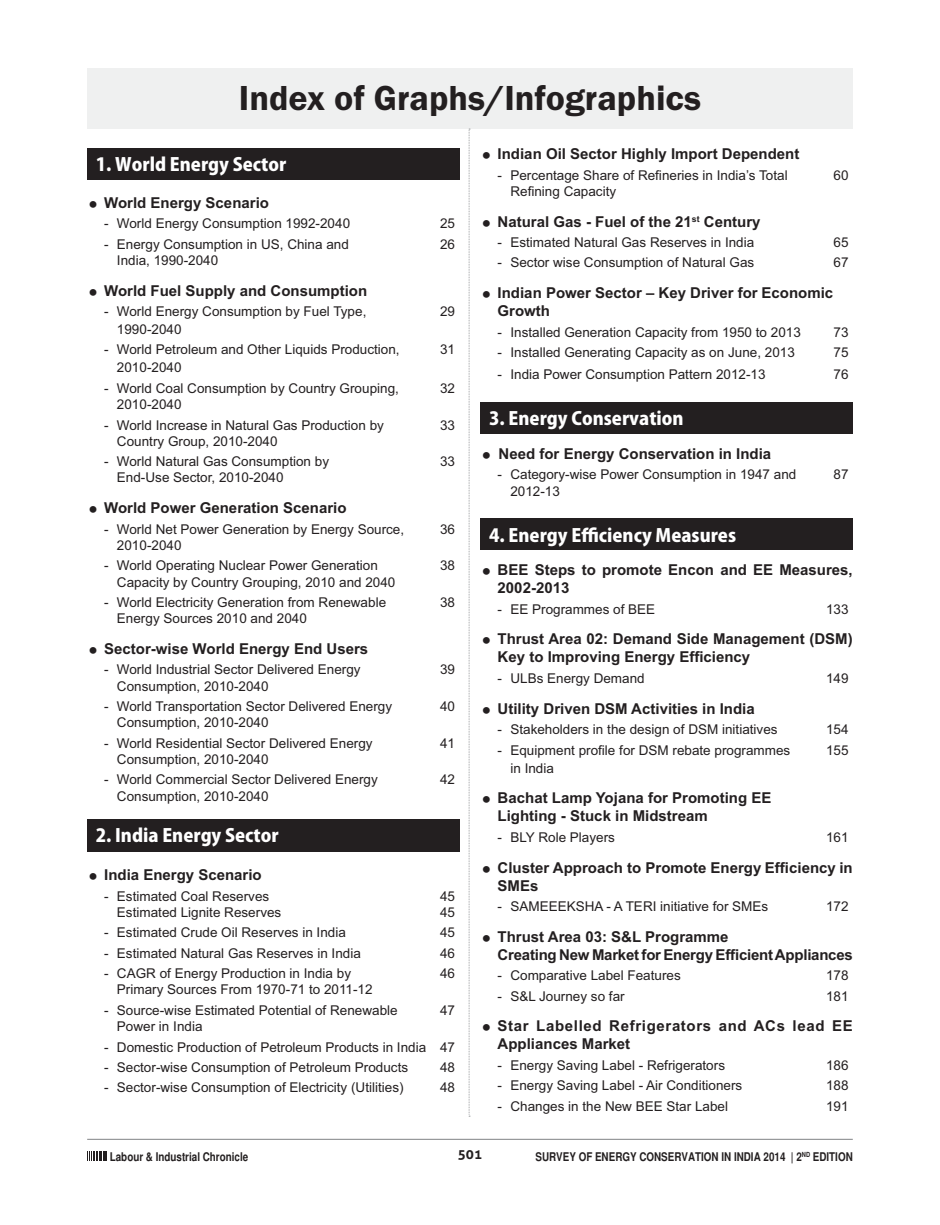
<style>
.page{position:relative;width:940px;height:1225px;background:#fff}
.page>*{position:absolute;margin:0;border:0;box-sizing:border-box;transform-origin:0 0}
.t1{font:600 36px "Franklin Gothic";color:#231f20}
.t2{font:18px "Koz Go Pro Heavy 90 msp RKSJ H";color:#fff}
.t3{font:700 15px/18px "Arial";color:#231f20}
.t4{font:700 15px/18px "Arial";letter-spacing:.045em;color:#231f20}
.t5{font:13.5px "Arial";color:#231f20}
.t6{font:700 13.5px "Aller";color:#231f20}
.t7{font:700 condensed 12px "Helvetica";color:#231f20}
</style>
<div class="page">
<hr style="left:87px;top:1139px;width:766px;height:1px;background:#808285">
<svg style="left:87px;top:1151px;width:20px;height:9px"></svg>
<div style="left:87px;top:68px;width:766px;height:61px;background:#eff0f0"></div>
<div style="left:87px;top:148px;width:372px;height:32px;background:#231f20"></div>
<svg style="left:469px;top:129px;width:1px;height:987px"></svg>
<div style="left:87px;top:819px;width:372px;height:32px;background:#231f20"></div>
<div style="left:480px;top:402px;width:373px;height:31px;background:#231f20"></div>
<div style="left:480px;top:518px;width:373px;height:32px;background:#231f20"></div>
<h1 class="t1" style="left:239px;top:86px;width:463px">Index of Graphs/Infographics</h1>
<h2 class="t2" style="left:96px;top:158px;width:192px">1. World Energy Sector</h2>
<p class="t3" style="left:497px;top:146px;width:303px">Indian Oil Sector Highly Import Dependent</p>
<p class="t5" style="left:497px;top:170px;width:291px">- Percentage Share of Refineries in India’s Total</p>
<p class="t5" style="left:833px;top:170px;width:17px">60</p>
<p class="t5" style="left:510px;top:186px;width:107px">Refining Capacity</p>
<p class="t3" style="left:497px;top:214px;width:264px">Natural Gas - Fuel of the 21<sup>st</sup> Century</p>
<p class="t5" style="left:497px;top:237px;width:258px">- Estimated Natural Gas Reserves in India</p>
<p class="t5" style="left:833px;top:237px;width:17px">65</p>
<p class="t5" style="left:497px;top:258px;width:258px">- Sector wise Consumption of Natural Gas</p>
<p class="t5" style="left:833px;top:258px;width:17px">67</p>
<p class="t3" style="left:497px;top:285px;width:337px">Indian Power Sector – Key Driver for Economic<br>Growth</p>
<p class="t5" style="left:497px;top:327px;width:305px">- Installed Generation Capacity from 1950 to 2013</p>
<p class="t5" style="left:833px;top:327px;width:17px">73</p>
<p class="t5" style="left:497px;top:347px;width:299px">- Installed Generating Capacity as on June, 2013</p>
<p class="t5" style="left:833px;top:347px;width:17px">75</p>
<p class="t5" style="left:497px;top:370px;width:269px">- India Power Consumption Pattern 2012-13</p>
<p class="t5" style="left:833px;top:370px;width:17px">76</p>
<p class="t3" style="left:104px;top:195px;width:166px">World Energy Scenario</p>
<p class="t5" style="left:104px;top:218px;width:247px">- World Energy Consumption 1992-2040</p>
<p class="t5" style="left:440px;top:218px;width:17px">25</p>
<p class="t5" style="left:104px;top:239px;width:246px">- Energy Consumption in US, China and</p>
<p class="t5" style="left:440px;top:239px;width:17px">26</p>
<p class="t5" style="left:117px;top:255px;width:103px">India, 1990-2040</p>
<p class="t3" style="left:104px;top:283px;width:265px">World Fuel Supply and Consumption</p>
<p class="t5" style="left:104px;top:306px;width:264px">- World Energy Consumption by Fuel Type,</p>
<p class="t5" style="left:440px;top:306px;width:17px">29</p>
<p class="t5" style="left:117px;top:324px;width:66px">1990-2040</p>
<p class="t5" style="left:104px;top:345px;width:297px">- World Petroleum and Other Liquids Production,</p>
<p class="t5" style="left:440px;top:345px;width:17px">31</p>
<p class="t5" style="left:117px;top:363px;width:66px">2010-2040</p>
<p class="t5" style="left:104px;top:383px;width:296px">- World Coal Consumption by Country Grouping,</p>
<p class="t5" style="left:440px;top:383px;width:17px">32</p>
<p class="t5" style="left:117px;top:399px;width:66px">2010-2040</p>
<p class="t5" style="left:104px;top:420px;width:281px">- World Increase in Natural Gas Production by</p>
<p class="t5" style="left:440px;top:420px;width:17px">33</p>
<p class="t5" style="left:117px;top:436px;width:162px">Country Group, 2010-2040</p>
<p class="t5" style="left:104px;top:456px;width:226px">- World Natural Gas Consumption by</p>
<p class="t5" style="left:440px;top:456px;width:17px">33</p>
<p class="t5" style="left:117px;top:473px;width:168px">End-Use Sector, 2010-2040</p>
<p class="t3" style="left:104px;top:500px;width:244px">World Power Generation Scenario</p>
<p class="t5" style="left:104px;top:524px;width:301px">- World Net Power Generation by Energy Source,</p>
<p class="t5" style="left:440px;top:524px;width:17px">36</p>
<p class="t5" style="left:117px;top:540px;width:66px">2010-2040</p>
<p class="t5" style="left:104px;top:561px;width:275px">- World Operating Nuclear Power Generation</p>
<p class="t5" style="left:440px;top:561px;width:17px">38</p>
<p class="t5" style="left:117px;top:577px;width:280px">Capacity by Country Grouping, 2010 and 2040</p>
<p class="t5" style="left:104px;top:597px;width:283px">- World Electricity Generation from Renewable</p>
<p class="t5" style="left:440px;top:597px;width:17px">38</p>
<p class="t5" style="left:117px;top:613px;width:191px">Energy Sources 2010 and 2040</p>
<p class="t3" style="left:104px;top:641px;width:265px">Sector-wise World Energy End Users</p>
<p class="t5" style="left:104px;top:665px;width:258px">- World Industrial Sector Delivered Energy</p>
<p class="t5" style="left:440px;top:665px;width:17px">39</p>
<p class="t5" style="left:117px;top:681px;width:153px">Consumption, 2010-2040</p>
<p class="t5" style="left:104px;top:701px;width:289px">- World Transportation Sector Delivered Energy</p>
<p class="t5" style="left:440px;top:701px;width:17px">40</p>
<p class="t5" style="left:117px;top:717px;width:153px">Consumption, 2010-2040</p>
<p class="t5" style="left:104px;top:738px;width:270px">- World Residential Sector Delivered Energy</p>
<p class="t5" style="left:440px;top:738px;width:17px">41</p>
<p class="t5" style="left:117px;top:754px;width:153px">Consumption, 2010-2040</p>
<p class="t5" style="left:104px;top:775px;width:275px">- World Commercial Sector Delivered Energy</p>
<p class="t5" style="left:440px;top:775px;width:17px">42</p>
<p class="t5" style="left:117px;top:791px;width:153px">Consumption, 2010-2040</p>
<h2 class="t2" style="left:489px;top:411px;width:196px">3. Energy Conservation</h2>
<p class="t3" style="left:498px;top:446px;width:274px">Need for Energy Conservation in India</p>
<p class="t5" style="left:497px;top:470px;width:300px">- Category-wise Power Consumption in 1947 and</p>
<p class="t5" style="left:833px;top:470px;width:17px">87</p>
<p class="t5" style="left:510px;top:486px;width:51px">2012-13</p>
<h2 class="t2" style="left:489px;top:528px;width:248px">4. Energy Efficiency Measures</h2>
<p class="t3" style="left:497px;top:562px;width:357px">BEE Steps to promote Encon and EE Measures,<br>2002-2013</p>
<p class="t5" style="left:497px;top:604px;width:159px">- EE Programmes of BEE</p>
<p class="t5" style="left:826px;top:604px;width:24px">133</p>
<p class="t3" style="left:497px;top:631px;width:357px">Thrust Area 02: Demand Side Management (DSM)<br>Key to Improving Energy Efficiency</p>
<p class="t5" style="left:497px;top:673px;width:149px">- ULBs Energy Demand</p>
<p class="t5" style="left:826px;top:673px;width:24px">149</p>
<p class="t3" style="left:497px;top:701px;width:259px">Utility Driven DSM Activities in India</p>
<p class="t5" style="left:497px;top:724px;width:281px">- Stakeholders in the design of DSM initiatives</p>
<p class="t5" style="left:826px;top:724px;width:24px">154</p>
<p class="t5" style="left:497px;top:745px;width:294px">- Equipment profile for DSM rebate programmes</p>
<p class="t5" style="left:826px;top:745px;width:24px">155</p>
<p class="t5" style="left:510px;top:763px;width:45px">in India</p>
<p class="t3" style="left:497px;top:790px;width:275px">Bachat Lamp Yojana for Promoting EE<br>Lighting - Stuck in Midstream</p>
<p class="t5" style="left:497px;top:832px;width:119px">- BLY Role Players</p>
<p class="t5" style="left:826px;top:832px;width:24px">161</p>
<p class="t3" style="left:497px;top:859px;width:357px">Cluster Approach to Promote Energy Efficiency in<br>SMEs</p>
<p class="t5" style="left:497px;top:901px;width:272px">- SAMEEEKSHA - A TERI initiative for SMEs</p>
<p class="t5" style="left:826px;top:901px;width:24px">172</p>
<p class="t3" style="left:497px;top:929px;width:357px">Thrust Area 03: S&amp;L Programme<br>Creating New Market for Energy Efficient Appliances</p>
<p class="t5" style="left:497px;top:970px;width:185px">- Comparative Label Features</p>
<p class="t5" style="left:826px;top:970px;width:24px">178</p>
<p class="t5" style="left:497px;top:991px;width:129px">- S&amp;L Journey so far</p>
<p class="t5" style="left:826px;top:991px;width:24px">181</p>
<p class="t4" style="left:497px;top:1018px;width:357px">Star Labelled Refrigerators and ACs lead EE<br>Appliances Market</p>
<p class="t5" style="left:497px;top:1060px;width:229px">- Energy Saving Label - Refrigerators</p>
<p class="t5" style="left:826px;top:1060px;width:24px">186</p>
<p class="t5" style="left:497px;top:1080px;width:246px">- Energy Saving Label - Air Conditioners</p>
<p class="t5" style="left:826px;top:1080px;width:24px">188</p>
<p class="t5" style="left:497px;top:1101px;width:232px">- Changes in the New BEE Star Label</p>
<p class="t5" style="left:826px;top:1101px;width:24px">191</p>
<h2 class="t2" style="left:96px;top:829px;width:185px">2. India Energy Sector</h2>
<p class="t3" style="left:104px;top:867px;width:159px">India Energy Scenario</p>
<p class="t5" style="left:104px;top:891px;width:167px">- Estimated Coal Reserves</p>
<p class="t5" style="left:440px;top:891px;width:17px">45</p>
<p class="t5" style="left:117px;top:907px;width:166px">Estimated Lignite Reserves</p>
<p class="t5" style="left:440px;top:907px;width:17px">45</p>
<p class="t5" style="left:104px;top:927px;width:243px">- Estimated Crude Oil Reserves in India</p>
<p class="t5" style="left:440px;top:927px;width:17px">45</p>
<p class="t5" style="left:104px;top:948px;width:258px">- Estimated Natural Gas Reserves in India</p>
<p class="t5" style="left:440px;top:948px;width:17px">46</p>
<p class="t5" style="left:104px;top:968px;width:248px">- CAGR of Energy Production in India by</p>
<p class="t5" style="left:440px;top:968px;width:17px">46</p>
<p class="t5" style="left:117px;top:984px;width:257px">Primary Sources From 1970-71 to 2011-12</p>
<p class="t5" style="left:104px;top:1005px;width:295px">- Source-wise Estimated Potential of Renewable</p>
<p class="t5" style="left:440px;top:1005px;width:17px">47</p>
<p class="t5" style="left:117px;top:1021px;width:87px">Power in India</p>
<p class="t5" style="left:104px;top:1042px;width:352px">- Domestic Production of Petroleum Products in India 47</p>
<p class="t5" style="left:104px;top:1062px;width:305px">- Sector-wise Consumption of Petroleum Products</p>
<p class="t5" style="left:440px;top:1062px;width:17px">48</p>
<p class="t5" style="left:104px;top:1082px;width:301px">- Sector-wise Consumption of Electricity (Utilities)</p>
<p class="t5" style="left:440px;top:1082px;width:17px">48</p>
<p class="t7" style="left:110px;top:1152px;width:140px">Labour &amp; Industrial Chronicle</p>
<p class="t6" style="left:458px;top:1148px;width:26px">501</p>
<p class="t7" style="left:535px;top:1152px;width:319px">SURVEY OF ENERGY CONSERVATION IN INDIA 2014 | 2<sup>ND</sup> EDITION</p>
</div>
